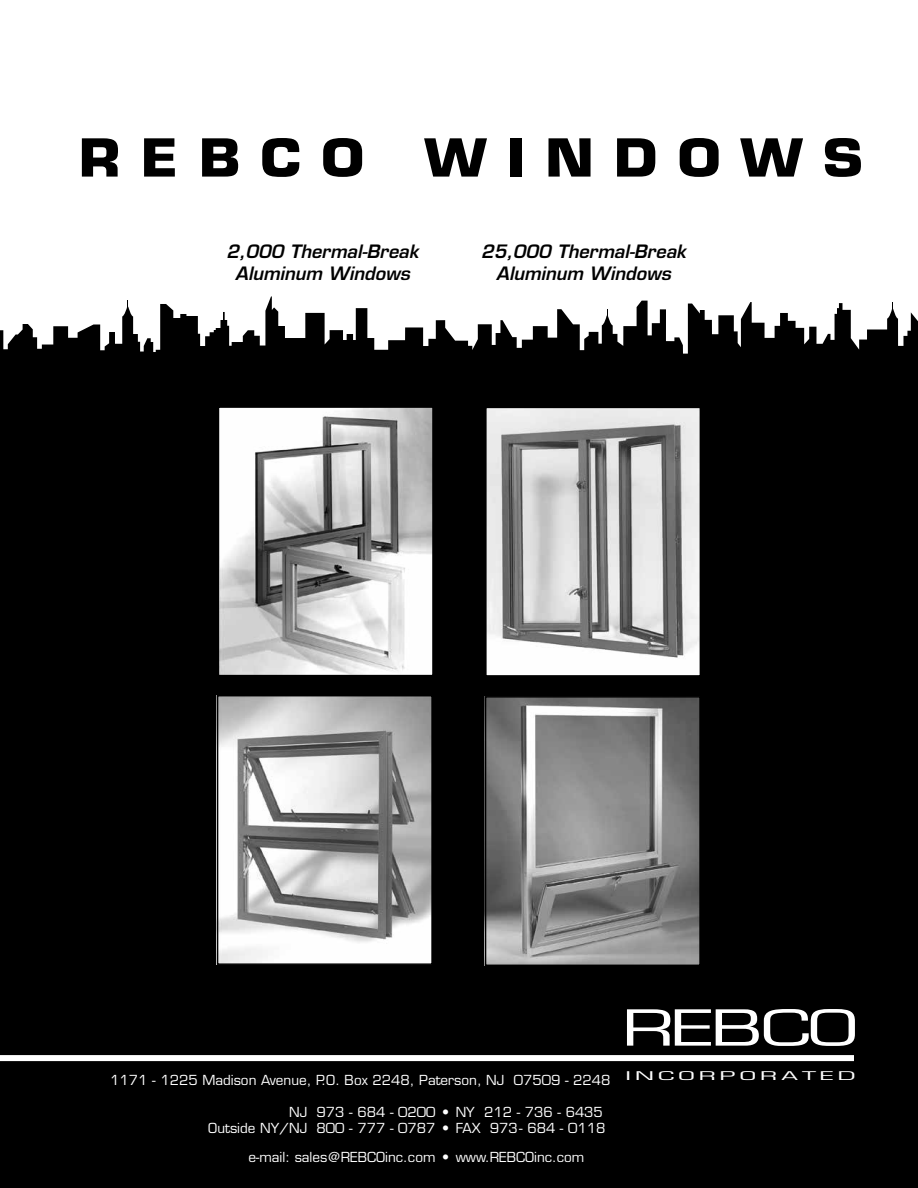
<style>
.page{position:relative;width:918px;height:1188px;background:#fff}
.page>*{position:absolute;margin:0;border:0;box-sizing:border-box;transform-origin:0 0}
.t1{font:700 51px "Eurostile";letter-spacing:.36em;color:#000;scale:1.1 1}
.t2{font:48.45px "Eurostile";letter-spacing:-.035em;color:#fff;scale:1.55 1}
.t3{font:italic 600 18px "Eurostile";color:#000}
.t4{font:13.5px/16.2px "Eurostile";color:#fff;text-align:right}
.t5{font:11.7px "Eurostile";letter-spacing:.175em;color:#fff;scale:2.06 1}
</style>
<div class="page">
<div style="left:0;top:296px;width:468px;height:892px;background:#000"></div>
<svg style="left:127px;top:300px;width:1px;height:15px"></svg>
<div style="left:468px;top:301px;width:450px;height:887px;background:#000"></div>
<div style="left:0;top:1055px;width:854px;height:6px;background:#fff"></div>
<img style="left:484px;top:697px;width:214px;height:268px">
<img style="left:220px;top:698px;width:210px;height:264px">
<img style="left:221px;top:409px;width:210px;height:264px">
<img style="left:488px;top:410px;width:210px;height:264px">
<div style="left:217px;top:695px;width:216px;height:270px;border:2px solid #000"></div>
<div style="left:218px;top:406px;width:216px;height:270px;border:2px solid #000"></div>
<div style="left:485px;top:696px;width:216px;height:270px;border:2px solid #000"></div>
<div style="left:485px;top:407px;width:216px;height:270px;border:2px solid #000"></div>
<h1 class="t1" style="left:79px;top:126px;width:714px">REBCO WINDOWS</h1>
<h3 class="t3" style="left:226px;top:240px;width:194px">2,000 Thermal-Break</h3>
<h3 class="t3" style="left:481px;top:240px;width:206px">25,000 Thermal-Break</h3>
<h3 class="t3" style="left:235px;top:262px;width:176px">Aluminum Windows</h3>
<h3 class="t3" style="left:496px;top:262px;width:176px">Aluminum Windows</h3>
<p class="t4" style="left:110px;top:1072px;width:502px">1171 - 1225 Madison Avenue, P.O. Box 2248, Paterson, NJ 07509 - 2248</p>
<p class="t4" style="left:208px;top:1104px;width:399px">NJ 973 - 684 - 0200 • NY 212 - 736 - 6435<br>Outside NY/NJ 800 - 777 - 0787 • FAX 973- 684 - 0118</p>
<p class="t4" style="left:248px;top:1149px;width:337px">e-mail: sales@REBCOinc.com • www.REBCOinc.com</p>
<h2 class="t2" style="left:622px;top:999px;width:154px">REBCO</h2>
<p class="t5" style="left:625px;top:1069px;width:113px">INCORPORATED</p>
</div>
